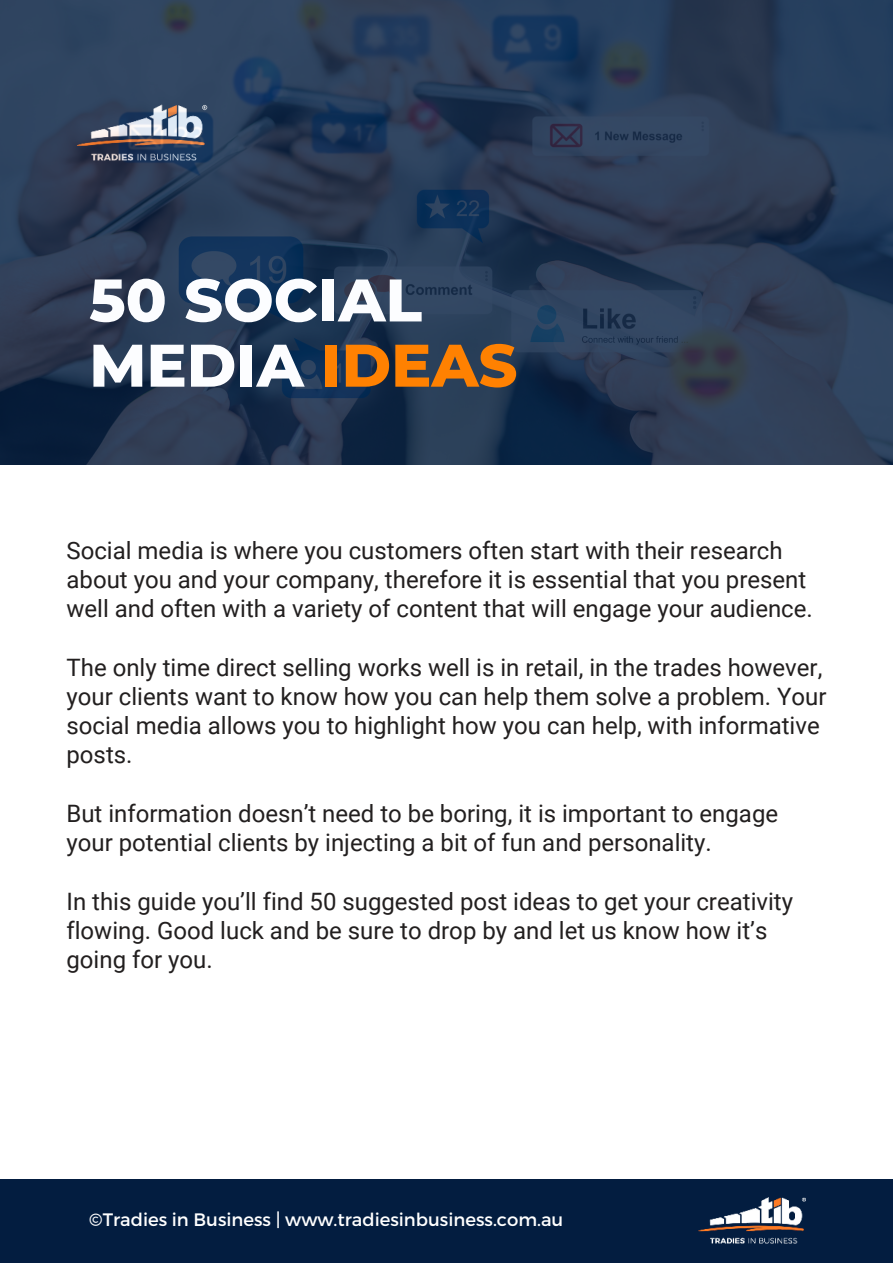
<style>
.page{position:relative;width:893px;height:1264px;background:#fff}
.page>*{position:absolute;margin:0;border:0;box-sizing:border-box;transform-origin:0 0}
.t1{font:800 60px/65.2px "Montserrat";color:#fcfdff}
.t2{font:24px/29.2px "Roboto";color:#221f1f}
.t3{font:18px "Montserrat";color:#fff}
.s1{color:#ff8101}
</style>
<div class="page">
<img style="left:0;top:0;width:892px;height:464px">
<div style="left:0;top:1179px;width:892px;height:83px;background:#031d40"></div>
<img style="left:698px;top:1197px;width:108px;height:47px">
<h1 class="t1" style="left:89px;top:264px;width:429px">50 SOCIAL<br>MEDIA <span class="s1">IDEAS</span></h1>
<p class="t2" style="left:66px;top:534px;width:747px">Social media is where you customers often start with their research about you and your company, therefore it is essential that you present well and often with a variety of content that will engage your audience.</p>
<p class="t2" style="left:66px;top:651px;width:761px">The only time direct selling works well is in retail, in the trades however, your clients want to know how you can help them solve a problem. Your social media allows you to highlight how you can help, with informative posts.</p>
<p class="t2" style="left:66px;top:797px;width:713px">But information doesn’t need to be boring, it is important to engage your potential clients by injecting a bit of fun and personality.</p>
<p class="t2" style="left:66px;top:885px;width:728px">In this guide you’ll find 50 suggested post ideas to get your creativity flowing. Good luck and be sure to drop by and let us know how it’s going for you.</p>
<p class="t3" style="left:89px;top:1208px;width:475px">©Tradies in Business | www.tradiesinbusiness.com.au</p>
</div>
